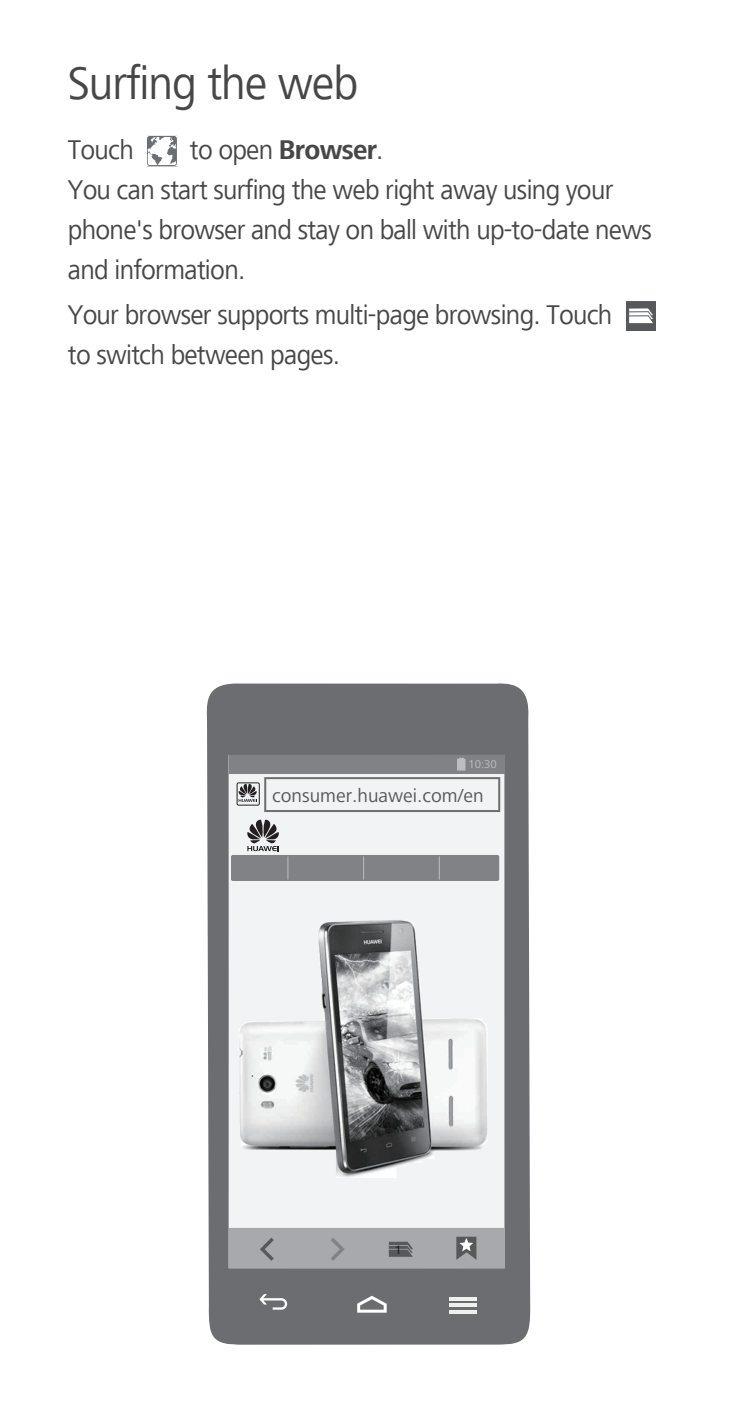
<style>
.page{position:relative;width:736px;height:1416px;background:#fff}
.page>*{position:absolute;margin:0;border:0;box-sizing:border-box;transform-origin:0 0}
.t1{font:48px "Frutiger Next LT";letter-spacing:-.025em;color:#474747;scale:.95 1}
.Body{font:28px/40px "Frutiger Next LT";letter-spacing:-.025em;color:#474747;scale:.96 1}
.t2{font:19.6px "Frutiger Next LT";color:#57585a}
.t3{font:12px "Frutiger LT";color:#231f20}
.t4{font:11.6px "Frutiger Next LT";color:#bcbdc0}
.s1{font-weight:700}
</style>
<div class="page">
<img style="left:146px;top:135px;width:32px;height:32px">
<svg style="left:626px;top:301px;width:30px;height:30px"></svg>
<svg style="left:206px;top:683px;width:325px;height:662px;fill:#6c6d70"></svg>
<svg style="left:247px;top:820px;width:32px;height:31px"></svg>
<div style="left:231px;top:855px;width:268px;height:26px;background:#808285;border-radius:2px"></div>
<svg style="left:439px;top:856px;width:1px;height:24px"></svg>
<svg style="left:363px;top:856px;width:1px;height:24px"></svg>
<svg style="left:287px;top:856px;width:1px;height:24px"></svg>
<img style="left:233px;top:909px;width:263px;height:269px">
<svg style="left:237px;top:777px;width:263px;height:35px"></svg>
<svg style="left:457px;top:758px;width:8px;height:13px"></svg>
<svg style="left:229px;top:1228px;width:276px;height:41px;background:#a2a3a7"></svg>
<h1 class="t1" style="left:68px;top:56px;width:307px">Surfing the web</h1>
<p class="Body" style="left:68px;top:130px;width:70px">Touch</p>
<p class="Body" style="left:190px;top:130px;width:203px">to open <span class="s1">Browser</span>.</p>
<p class="Body" style="left:68px;top:170px;width:610px">You can start surfing the web right away using your phone's browser and stay on ball with up-to-date news and information.</p>
<p class="Body" style="left:68px;top:295px;width:569px">Your browser supports multi-page browsing. Touch to switch between pages.</p>
<p class="t4" style="left:468px;top:757px;width:30px">10:30</p>
<p class="t2" style="left:272px;top:783px;width:213px">consumer.huawei.com/en</p>
<p class="t3" style="left:395px;top:1243px;width:8px">1</p>
</div>
